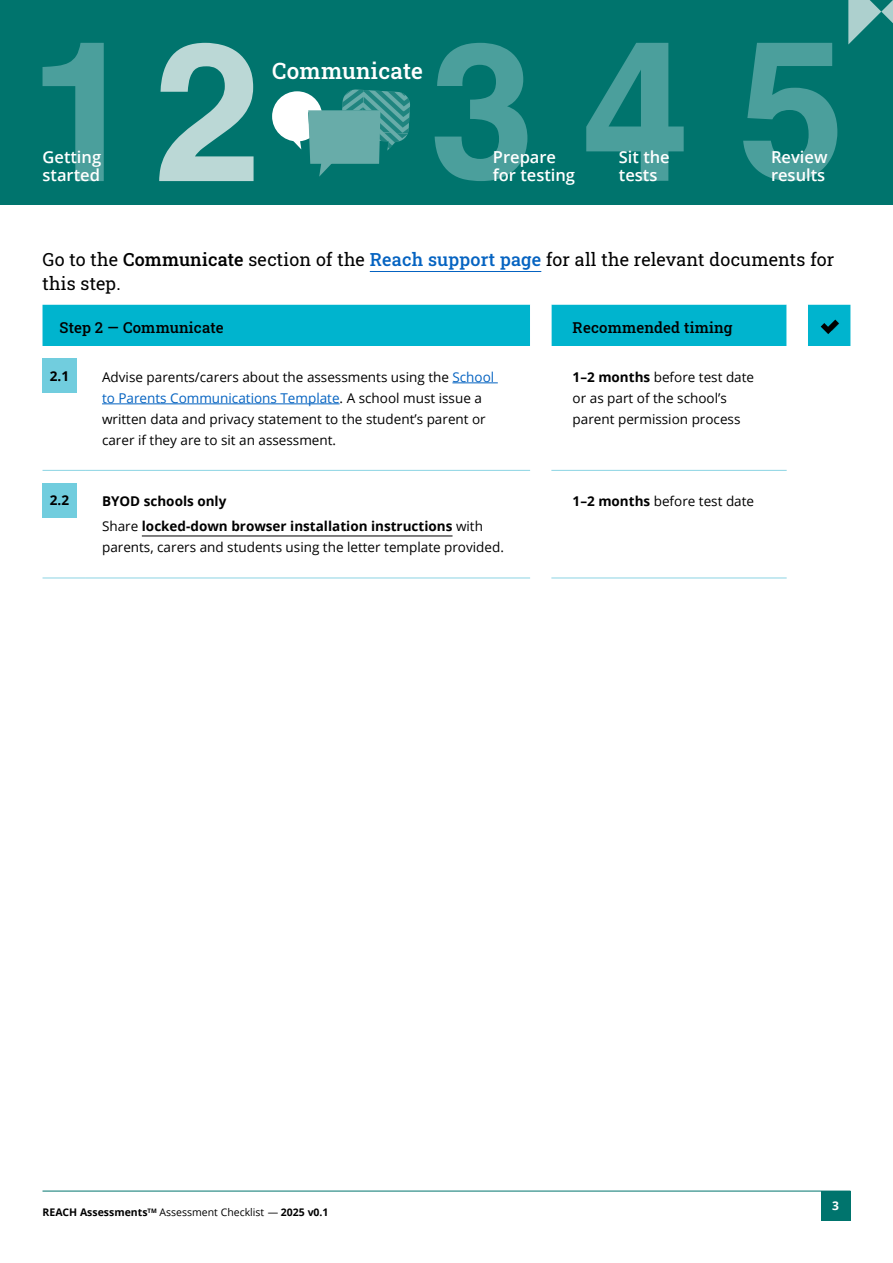
<style>
.page{position:relative;width:893px;height:1263px;background:#fff}
.page>*{position:absolute;margin:0;border:0;box-sizing:border-box;transform-origin:0 0}
.t1{font:500 22.5px "Roboto Slab";letter-spacing:.01em;color:#fff}
.t2{font:18px/24px "Roboto Slab";letter-spacing:.01em;color:#000}
.t3{font:600 16.5px/18px "Open Sans";color:#fff}
.t4{font:500 15px "Roboto Slab";letter-spacing:.01em;color:#000}
.t5{font:13.5px/21px "Open Sans";color:#000}
.t6{font:700 13.5px/25.2px "Open Sans";color:#000}
.t7{font:700 12px "Open Sans";color:#fff}
.t8{font:700 10.5px "Open Sans";color:#000}
.s1{font-weight:500}
.s2{font-weight:500;color:#0563c1}
.s3{color:#0563c1}
.s4{font-weight:700}
.s5{font-weight:400}
</style>
<div class="page">
<hr style="left:43px;top:1191px;width:807px;height:1px;background:#00746d">
<div style="left:821px;top:1191px;width:29px;height:29px;background:#00746d"></div>
<hr style="left:370px;top:271px;width:171px;height:1px;background:#0563c1">
<svg style="left:43px;top:358px;width:744px;height:220px"></svg>
<hr style="left:43px;top:470px;width:42px;height:1px;background:#8bd4e3">
<hr style="left:43px;top:578px;width:42px;height:1px;background:#8bd4e3">
<hr style="left:85px;top:470px;width:445px;height:1px;background:#8bd4e3">
<hr style="left:85px;top:578px;width:445px;height:1px;background:#8bd4e3">
<hr style="left:551px;top:470px;width:236px;height:1px;background:#8bd4e3">
<hr style="left:551px;top:578px;width:236px;height:1px;background:#8bd4e3">
<div style="left:43px;top:359px;width:34px;height:34px;background:#71cdde"></div>
<hr style="left:452px;top:382px;width:46px;height:1px;background:#0563c1">
<hr style="left:102px;top:403px;width:238px;height:1px;background:#0563c1">
<div style="left:43px;top:483px;width:34px;height:34px;background:#71cdde"></div>
<hr style="left:142px;top:536px;width:310px;height:1px;background:#000">
<div style="left:43px;top:305px;width:807px;height:41px;background:#00b4ce"></div>
<div style="left:0;top:0;width:893px;height:205px;background:#00746d"></div>
<svg style="left:848px;top:0;width:45px;height:44px"></svg>
<svg style="left:435px;top:43px;width:92px;height:138px"></svg>
<svg style="left:43px;top:43px;width:61px;height:138px"></svg>
<svg style="left:159px;top:43px;width:95px;height:138px"></svg>
<svg style="left:586px;top:43px;width:98px;height:138px"></svg>
<svg style="left:743px;top:43px;width:94px;height:138px"></svg>
<svg style="left:272px;top:89px;width:138px;height:88px"></svg>
<h1 class="t1" style="left:272px;top:56px;width:152px">Communicate</h1>
<p class="t3" style="left:43px;top:148px;width:60px">Getting started</p>
<p class="t3" style="left:493px;top:148px;width:84px">Prepare for testing</p>
<p class="t3" style="left:619px;top:148px;width:52px">Sit the tests</p>
<p class="t3" style="left:771px;top:148px;width:58px">Review results</p>
<h2 class="t2" style="left:43px;top:246px;width:793px">Go to the <span class="s1">Communicate</span> section of the <span class="s2">Reach support page</span> for all the relevant documents for this step.</h2>
<p class="t4" style="left:60px;top:317px;width:166px">Step 2 — Communicate</p>
<p class="t4" style="left:573px;top:317px;width:161px">Recommended timing</p>
<p class="t6" style="left:50px;top:363px;width:21px">2.1</p>
<p class="t5" style="left:102px;top:366px;width:394px">Advise parents/carers about the assessments using the <span class="s3">School to Parents Communications Template</span>. A school must issue a written data and privacy statement to the student’s parent or carer if they are to sit an assessment.</p>
<p class="t5" style="left:573px;top:366px;width:183px"><span class="s4">1–2 months</span> before test date or as part of the school’s parent permission process</p>
<p class="t6" style="left:50px;top:487px;width:21px">2.2</p>
<p class="t6" style="left:102px;top:488px;width:382px">BYOD schools only<br><span class="s5">Share</span> locked-down browser installation instructions <span class="s5">with</span></p>
<p class="t5" style="left:102px;top:537px;width:403px">parents, carers and students using the letter template provided.</p>
<p class="t5" style="left:573px;top:490px;width:183px"><span class="s4">1–2 months</span> before test date</p>
<p class="t8" style="left:43px;top:1205px;width:288px">REACH Assessments<sup>TM</sup> <span class="s5">Assessment Checklist —</span> 2025 v0.1</p>
<p class="t7" style="left:832px;top:1197px;width:8px">3</p>
</div>
